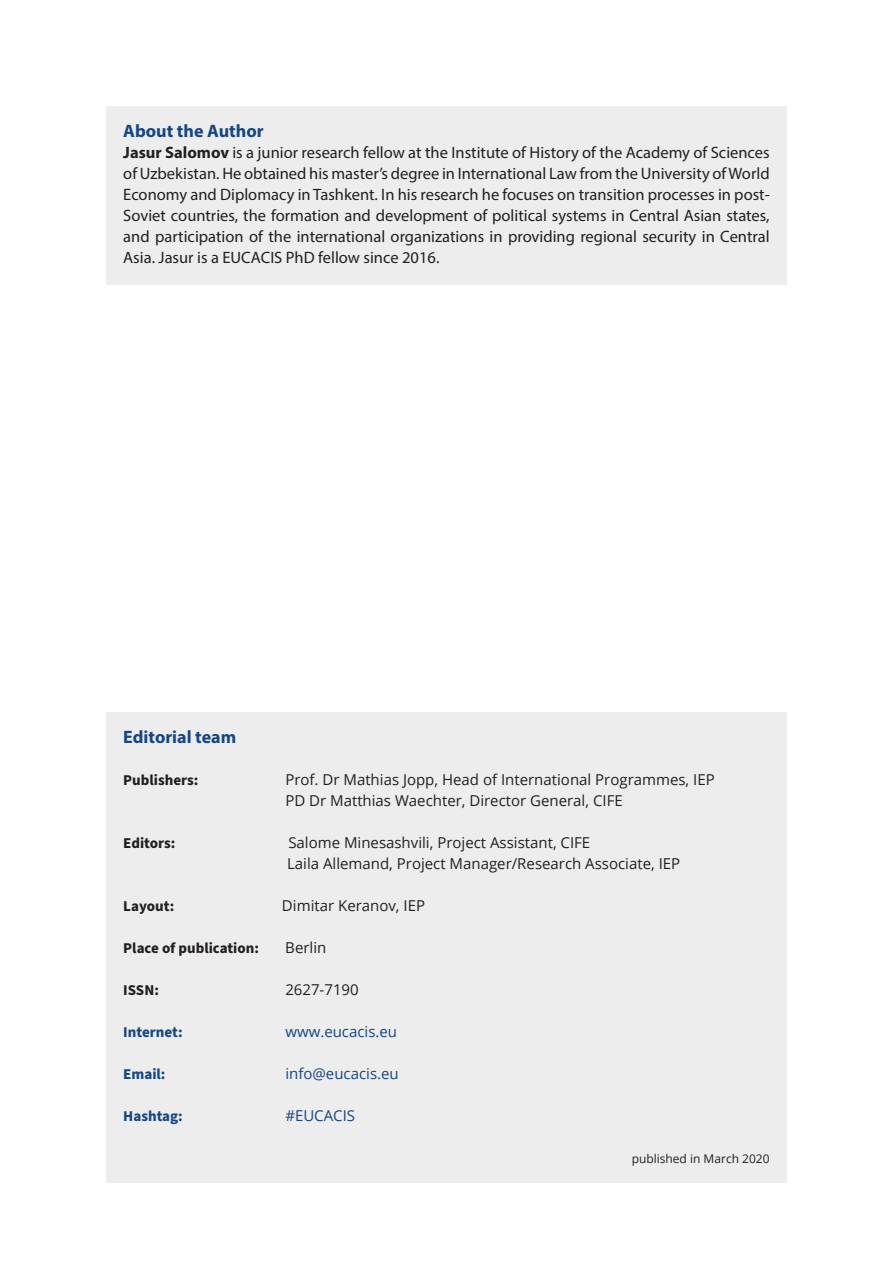
<style>
.page{position:relative;width:893px;height:1263px;background:#fff}
.page>*{position:absolute;margin:0;border:0;box-sizing:border-box;transform-origin:0 0}
.Abschnittsüberschrif{font:700 18px "Myriad Pro";color:#154683}
.Fließtext_1_Absatz{font:700 18px "Myriad Pro";color:#154683}
.author{font:16.5px/21px "Myriad Pro";color:#231f20;text-align:justify}
.Fließtext_1_Absatz-2{font:15px "Open Sans";color:#231f20}
.Fließtext_1_Absatz-3{font:700 15px "Source Sans Pro";color:#231f20}
.Fließtext_1_Absatz-4{font:15px "Open Sans";color:#154683}
.Fließtext_1_Absatz-5{font:700 15px "Source Sans Pro";color:#154683}
.Fließtext{font:12px "Open Sans";color:#231f20}
.s1{font-weight:700}
</style>
<div class="page">
<div style="left:106px;top:106px;width:681px;height:179px;background:#ededee"></div>
<div style="left:106px;top:712px;width:681px;height:471px;background:#ededee"></div>
<p class="Abschnittsüberschrif" style="left:123px;top:119px;width:142px">About the Author</p>
<p class="author" style="left:123px;top:142px;width:648px"><span class="s1">Jasur Salomov</span> is a junior research fellow at the Institute of History of the Academy of Sciences of Uzbekistan. He obtained his master’s degree in International Law from the University of World Economy and Diplomacy in Tashkent. In his research he focuses on transition processes in post-Soviet countries, the formation and development of political systems in Central Asian states, and participation of the international organizations in providing regional security in Central Asia. Jasur is a EUCACIS PhD fellow since 2016.</p>
<p class="Fließtext_1_Absatz" style="left:123px;top:725px;width:114px">Editorial team</p>
<p class="Fließtext_1_Absatz-3" style="left:123px;top:770px;width:77px">Publishers:</p>
<p class="Fließtext_1_Absatz-2" style="left:285px;top:769px;width:431px">Prof. Dr Mathias Jopp, Head of International Programmes, IEP</p>
<p class="Fließtext_1_Absatz-2" style="left:285px;top:790px;width:339px">PD Dr Matthias Waechter, Director General, CIFE</p>
<p class="Fließtext_1_Absatz-3" style="left:123px;top:833px;width:54px">Editors:</p>
<p class="Fließtext_1_Absatz-2" style="left:288px;top:832px;width:303px">Salome Minesashvili, Project Assistant, CIFE</p>
<p class="Fließtext_1_Absatz-2" style="left:287px;top:853px;width:395px">Laila Allemand, Project Manager/Research Associate, IEP</p>
<p class="Fließtext_1_Absatz-3" style="left:123px;top:896px;width:52px">Layout:</p>
<p class="Fließtext_1_Absatz-2" style="left:282px;top:895px;width:145px">Dimitar Keranov, IEP</p>
<p class="Fließtext_1_Absatz-3" style="left:123px;top:938px;width:137px">Place of publication:</p>
<p class="Fließtext_1_Absatz-2" style="left:285px;top:937px;width:43px">Berlin</p>
<p class="Fließtext_1_Absatz-3" style="left:123px;top:980px;width:37px">ISSN:</p>
<p class="Fließtext_1_Absatz-2" style="left:285px;top:979px;width:75px">2627-7190</p>
<p class="Fließtext_1_Absatz-5" style="left:123px;top:1022px;width:61px">Internet:</p>
<p class="Fließtext_1_Absatz-4" style="left:285px;top:1021px;width:113px">www.eucacis.eu</p>
<p class="Fließtext_1_Absatz-5" style="left:123px;top:1064px;width:44px">Email:</p>
<p class="Fließtext_1_Absatz-4" style="left:285px;top:1063px;width:115px">info@eucacis.eu</p>
<p class="Fließtext_1_Absatz-5" style="left:123px;top:1106px;width:61px">Hashtag:</p>
<p class="Fließtext_1_Absatz-4" style="left:285px;top:1105px;width:71px">#EUCACIS</p>
<p class="Fließtext" style="left:632px;top:1150px;width:140px">published in March 2020</p>
</div>
